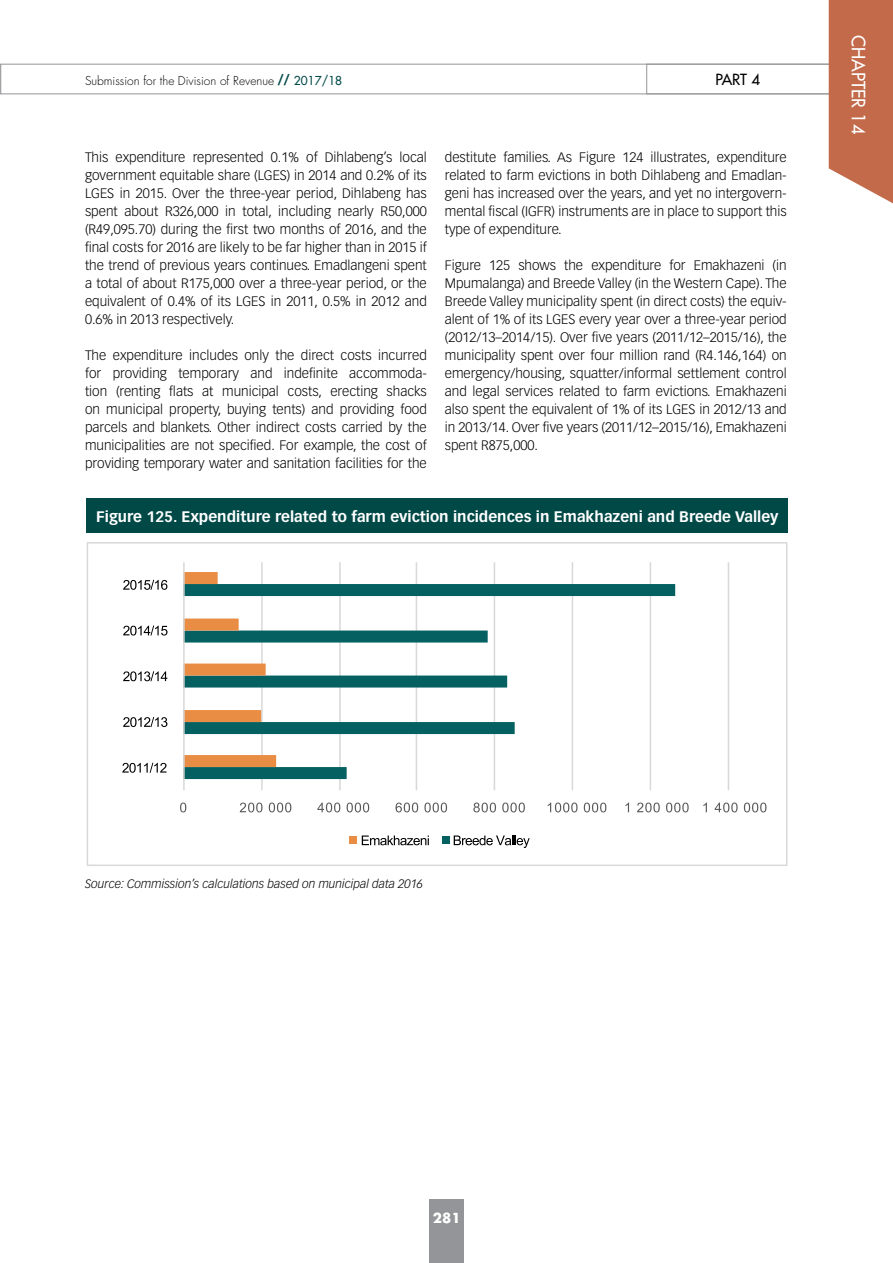
<style>
.page{position:relative;width:893px;height:1263px;background:#fff}
.page>*{position:absolute;margin:0;border:0;box-sizing:border-box;transform-origin:0 0}
.t1{font:18px "Futura";color:#fff}
.t2{font:700 15px "Vectora LH";color:#fff}
.t3{font:15px "Futura";color:#000}
.t4{font:300 13.5px/18px "Vectora LH";color:#000;text-align:justify}
.t5{font:700 13.5px "Futura";color:#fff}
.t6{font:italic 300 12px "Vectora LH";color:#000}
.t7{font:300 12px "Futura";color:#000}
.s1{font-family:"Vectora LH";font-weight:700;font-size:15px;color:#004947}
.s2{font-weight:400;color:#004947}
</style>
<div class="page">
<div style="left:429px;top:1199px;width:34px;height:64px;background:#939598"></div>
<svg style="left:0;top:0;width:893px;height:204px"></svg>
<div style="left:87px;top:499px;width:701px;height:34px;background:#004947"></div>
<hr style="left:728px;top:562px;width:1px;height:228px;background:#d8d8d8">
<hr style="left:650px;top:562px;width:1px;height:228px;background:#d8d8d8">
<hr style="left:572px;top:562px;width:1px;height:228px;background:#d8d8d8">
<hr style="left:494px;top:562px;width:1px;height:228px;background:#d8d8d8">
<hr style="left:416px;top:562px;width:1px;height:228px;background:#d8d8d8">
<hr style="left:339px;top:562px;width:2px;height:228px;background:#d8d8d8">
<hr style="left:261px;top:562px;width:2px;height:228px;background:#d8d8d8">
<svg style="left:185px;top:584px;width:490px;height:195px"></svg>
<svg style="left:185px;top:572px;width:91px;height:195px"></svg>
<hr style="left:183px;top:562px;width:2px;height:228px;background:#d8d8d8">
<svg style="left:180px;top:802px;width:6px;height:10px"></svg>
<svg style="left:240px;top:802px;width:22px;height:10px"></svg>
<svg style="left:269px;top:802px;width:22px;height:10px"></svg>
<svg style="left:317px;top:802px;width:23px;height:10px"></svg>
<svg style="left:347px;top:802px;width:22px;height:10px"></svg>
<svg style="left:395px;top:802px;width:23px;height:10px"></svg>
<svg style="left:424px;top:802px;width:23px;height:10px"></svg>
<svg style="left:473px;top:802px;width:23px;height:10px"></svg>
<svg style="left:502px;top:802px;width:23px;height:10px"></svg>
<svg style="left:548px;top:802px;width:29px;height:10px"></svg>
<svg style="left:584px;top:802px;width:22px;height:10px"></svg>
<svg style="left:625px;top:802px;width:4px;height:10px"></svg>
<svg style="left:637px;top:802px;width:23px;height:10px"></svg>
<svg style="left:666px;top:802px;width:23px;height:10px"></svg>
<svg style="left:703px;top:802px;width:4px;height:10px"></svg>
<svg style="left:715px;top:802px;width:23px;height:10px"></svg>
<svg style="left:744px;top:802px;width:22px;height:10px"></svg>
<svg style="left:122px;top:763px;width:44px;height:10px"></svg>
<svg style="left:123px;top:717px;width:44px;height:10px"></svg>
<svg style="left:123px;top:671px;width:44px;height:10px"></svg>
<svg style="left:123px;top:625px;width:45px;height:10px"></svg>
<svg style="left:123px;top:580px;width:44px;height:10px"></svg>
<div style="left:350px;top:836px;width:7px;height:7px;background:#ea8d44"></div>
<svg style="left:362px;top:835px;width:67px;height:10px"></svg>
<div style="left:443px;top:836px;width:7px;height:7px;background:#056161"></div>
<svg style="left:454px;top:835px;width:76px;height:13px"></svg>
<div style="left:87px;top:542px;width:700px;height:324px;border:2px solid #d8d8d8"></div>
<p class="t7" style="left:85px;top:73px;width:259px">Submission for the Division of Revenue <span class="s1">//</span> <span class="s2">2017/18</span></p>
<p class="t3" style="left:715px;top:70px;width:46px">PART 4</p>
<p class="t4" style="left:85px;top:148px;width:343px">This expenditure represented 0.1% of Dihlabeng’s local government equitable share (LGES) in 2014 and 0.2% of its LGES in 2015. Over the three-year period, Dihlabeng has spent about R326,000 in total, including nearly R50,000 (R49,095.70) during the first two months of 2016, and the final costs for 2016 are likely to be far higher than in 2015 if the trend of previous years continues. Emadlangeni spent a total of about R175,000 over a three-year period, or the equivalent of 0.4% of its LGES in 2011, 0.5% in 2012 and 0.6% in 2013 respectively.</p>
<p class="t4" style="left:85px;top:346px;width:343px">The expenditure includes only the direct costs incurred for providing temporary and indefinite accommoda&shy;tion (renting flats at municipal costs, erecting shacks on municipal property, buying tents) and providing food parcels and blankets. Other indirect costs carried by the municipalities are not specified. For example, the cost of providing temporary water and sanitation facilities for the</p>
<p class="t4" style="left:445px;top:148px;width:343px">destitute families. As Figure 124 illustrates, expenditure related to farm evictions in both Dihlabeng and Emadlan&shy;geni has increased over the years, and yet no intergovern&shy;mental fiscal (IGFR) instruments are in place to support this type of expenditure.</p>
<p class="t4" style="left:445px;top:256px;width:343px">Figure 125 shows the expenditure for Emakhazeni (in Mpumalanga) and Breede Valley (in the Western Cape). The Breede Valley municipality spent (in direct costs) the equiv&shy;alent of 1% of its LGES every year over a three-year period (2012/13–2014/15). Over five years (2011/12–2015/16), the municipality spent over four million rand (R4.146,164) on emergency/housing, squatter/informal settlement control and legal services related to farm evictions. Emakhazeni also spent the equivalent of 1% of its LGES in 2012/13 and in 2013/14. Over five years (2011/12–2015/16), Emakhazeni spent R875,000.</p>
<p class="t2" style="left:96px;top:507px;width:684px">Figure 125. Expenditure related to farm eviction incidences in Emakhazeni and Breede Valley</p>
<h1 class="t1" style="left:870px;top:35px;width:100px;rotate:90deg">CHAPTER 14</h1>
<p class="t6" style="left:85px;top:876px;width:340px">Source: Commission’s calculations based on municipal data 2016</p>
<p class="t5" style="left:433px;top:1208px;width:29px">281</p>
</div>
